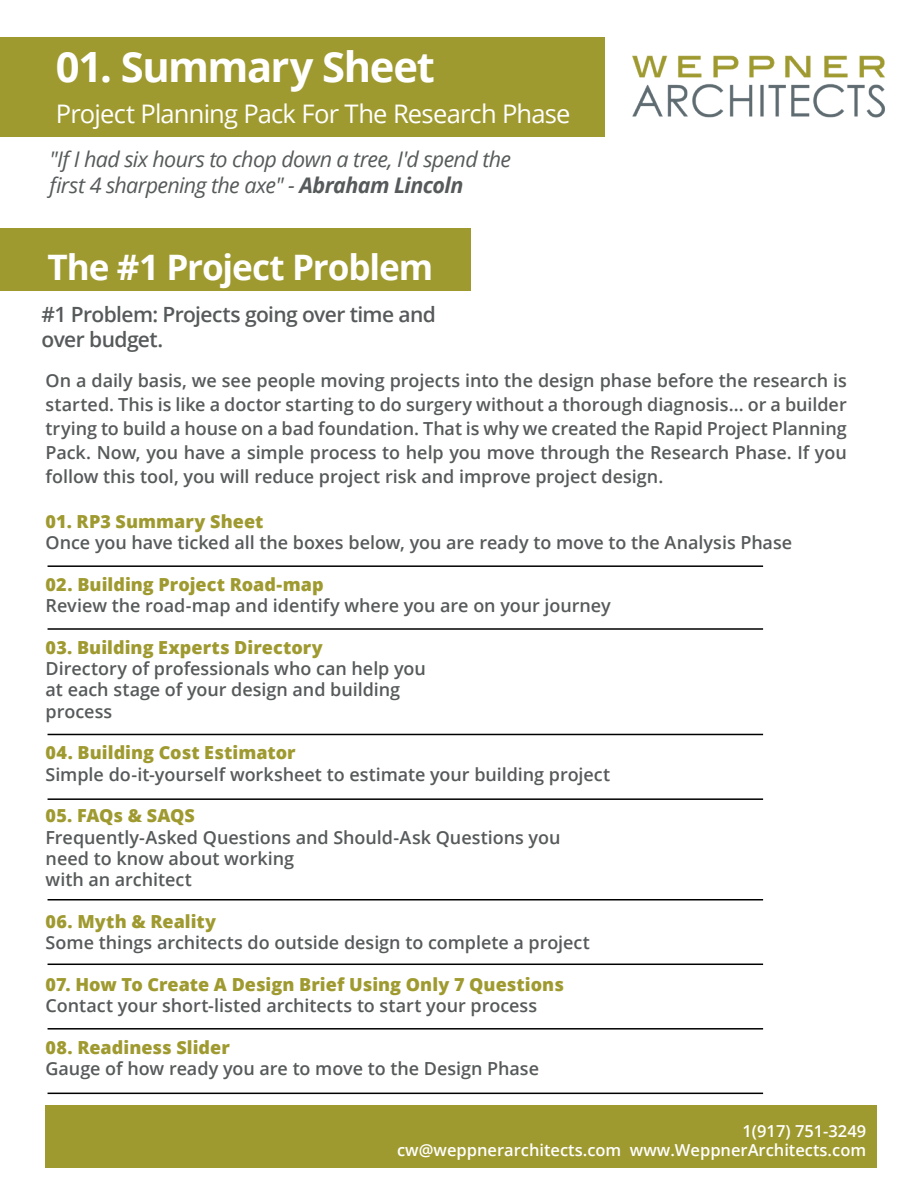
<style>
.page{position:relative;width:918px;height:1188px;background:#fff}
.page>*{position:absolute;margin:0;border:0;box-sizing:border-box;transform-origin:0 0}
.t1{font:700 41.7px "Open Sans";letter-spacing:-.035em;color:#fff}
.t2{font:700 35.1px "Open Sans";letter-spacing:-.03em;color:#fff}
.t3{font:25.5px "Open Sans";letter-spacing:-.03em;color:#fff}
.t4{font:italic 21.6px/25.8px "Open Sans";letter-spacing:-.03em;color:#575a5b}
.t5{font:600 21px/25.2px "Open Sans";letter-spacing:-.03em;color:#575a5b}
.t6{font:600 18px/24px "Open Sans";letter-spacing:-.005em;color:#575a5b}
.t7{font:800 18px "Open Sans";letter-spacing:.005em;color:#9f9a30}
.t8{font:600 16.5px/19.8px "Open Sans";color:#fff;text-align:right}
.s1{font-weight:700}
</style>
<div class="page">
<div style="left:0;top:37px;width:604px;height:100px;background:#9f9a30"></div>
<div style="left:0;top:228px;width:471px;height:62px;background:#9f9a30"></div>
<img style="left:632px;top:55px;width:253px;height:63px">
<div style="left:46px;top:1105px;width:831px;height:63px;background:#9f9a30"></div>
<hr style="left:48px;top:565px;width:715px;height:2px;background:#000001">
<hr style="left:48px;top:628px;width:715px;height:2px;background:#000001">
<hr style="left:48px;top:734px;width:715px;height:1px;background:#000001">
<hr style="left:48px;top:798px;width:715px;height:2px;background:#000001">
<hr style="left:48px;top:899px;width:715px;height:2px;background:#000001">
<hr style="left:48px;top:964px;width:715px;height:1px;background:#000001">
<hr style="left:48px;top:1028px;width:715px;height:2px;background:#000001">
<hr style="left:48px;top:1093px;width:715px;height:1px;background:#000001">
<h1 class="t1" style="left:56px;top:38px;width:381px">01. Summary Sheet</h1>
<h3 class="t3" style="left:56px;top:96px;width:516px">Project Planning Pack For The Research Phase</h3>
<p class="t4" style="left:49px;top:146px;width:463px">"If I had six hours to chop down a tree, I'd spend the first 4 sharpening the axe" - <span class="s1">Abraham Lincoln</span></p>
<h2 class="t2" style="left:48px;top:242px;width:387px">The #1 Project Problem</h2>
<p class="t5" style="left:42px;top:301px;width:396px">#1 Problem: Projects going over time and over budget.</p>
<p class="t6" style="left:46px;top:368px;width:803px;text-align:justify">On a daily basis, we see people moving projects into the design phase before the research is started. This is like a doctor starting to do surgery without a thorough diagnosis... or a builder trying to build a house on a bad foundation. That is why we created the Rapid Project Planning Pack. Now, you have a simple process to help you move through the Research Phase. If you follow this tool, you will reduce project risk and improve project design.</p>
<p class="t7" style="left:46px;top:508px;width:219px">01. RP3 Summary Sheet</p>
<p class="t6" style="left:46px;top:531px;width:748px">Once you have ticked all the boxes below, you are ready to move to the Analysis Phase</p>
<p class="t7" style="left:46px;top:571px;width:279px">02. Building Project Road-map</p>
<p class="t6" style="left:46px;top:594px;width:567px">Review the road-map and identify where you are on your journey</p>
<p class="t7" style="left:46px;top:634px;width:279px">03. Building Experts Directory</p>
<p class="t6" style="left:46px;top:658px;width:382px;line-height:21px">Directory of professionals who can help you at each stage of your design and building process</p>
<p class="t7" style="left:46px;top:739px;width:252px">04. Building Cost Estimator</p>
<p class="t6" style="left:46px;top:762px;width:566px">Simple do-it-yourself worksheet to estimate your building project</p>
<p class="t7" style="left:46px;top:802px;width:151px">05. FAQs &amp; SAQS</p>
<p class="t6" style="left:46px;top:826px;width:516px;line-height:21px">Frequently-Asked Questions and Should-Ask Questions you need to know about working<br>with an architect</p>
<p class="t7" style="left:46px;top:907px;width:172px">06. Myth &amp; Reality</p>
<p class="t6" style="left:46px;top:930px;width:546px">Some things architects do outside design to complete a project</p>
<p class="t7" style="left:46px;top:970px;width:520px">07. How To Create A Design Brief Using Only 7 Questions</p>
<p class="t6" style="left:46px;top:993px;width:493px">Contact your short-listed architects to start your process</p>
<p class="t7" style="left:46px;top:1033px;width:186px">08. Readiness Slider</p>
<p class="t6" style="left:46px;top:1056px;width:495px">Gauge of how ready you are to move to the Design Phase</p>
<p class="t8" style="left:397px;top:1120px;width:471px">1(917) 751-3249<br>cw@weppnerarchitects.com www.WeppnerArchitects.com</p>
</div>
